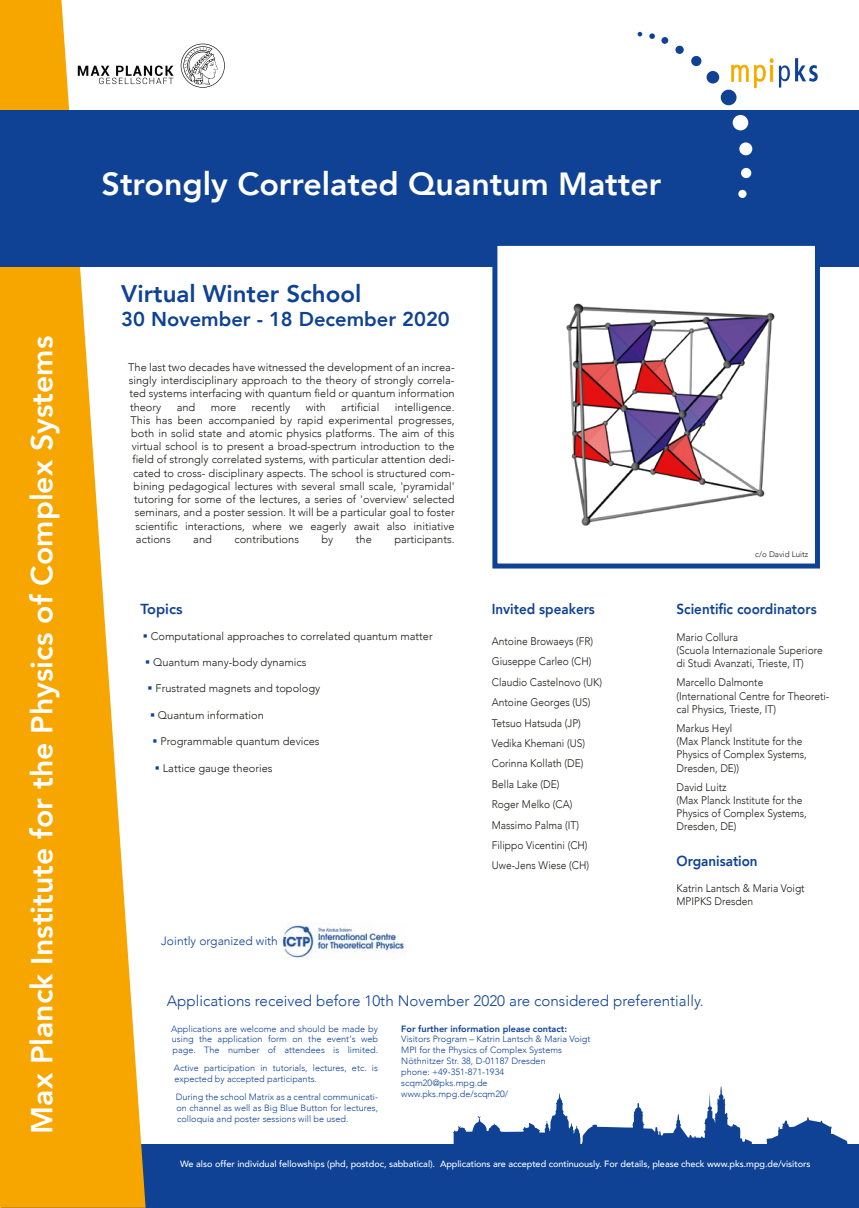
<style>
.page{position:relative;width:859px;height:1208px;background:#fff}
.page>*{position:absolute;margin:0;border:0;box-sizing:border-box;transform-origin:0 0}
.t1{font:800 32px "Avenir";color:#fff}
.t2{font:800 30.3px "Avenir";color:#fff}
.t3{font:800 24px "Avenir";color:#0f4295}
.t4{font:800 20px "Avenir";color:#0f4295}
.t5{font:300 15.1px "Avenir";color:#0f4295}
.t6{font:800 14.5px "Avenir";color:#0f4295;scale:.93 1}
.t7{font:800 14.5px "Avenir";color:#0f4295}
.t8{font:300 12px "Avenir";color:#0f4295}
.t9{font:300 11px/13.2px "Avenir";color:#1a1a18;text-align:justify}
.t10{font:300 11px/20.4px "Avenir";color:#1a1a18;scale:.93 1}
.t11{font:300 9.1px/10.9px "Avenir";color:#0f4295;text-align:justify}
.t12{font:500 9.1px "Avenir";letter-spacing:-.005em;color:#fff}
.t13{font:800 9.1px "Avenir";color:#0f4295}
.t14{font:300 8px "Avenir";color:#1a1a18}
.s1{color:#0f4295}
</style>
<div class="page">
<div style="left:1px;top:1144px;width:858px;height:63px;background:#0f4295"></div>
<svg style="left:453px;top:1086px;width:395px;height:58px"></svg>
<svg style="left:0;top:0;width:146px;height:1207px;fill:#f7a600"></svg>
<div style="left:0;top:110px;width:859px;height:156px;background:#0f4295"></div>
<svg style="left:638px;top:32px;width:4px;height:4px"></svg>
<svg style="left:649px;top:33px;width:6px;height:6px"></svg>
<div style="left:661px;top:37px;width:7px;height:7px;background:#0f4295;border-radius:50%"></div>
<div style="left:675px;top:46px;width:9px;height:8px;background:#0f4295;border-radius:50%"></div>
<div style="left:691px;top:56px;width:10px;height:10px;background:#0f4295;border-radius:50%"></div>
<div style="left:706px;top:71px;width:13px;height:12px;background:#0f4295;border-radius:50%"></div>
<div style="left:721px;top:90px;width:15px;height:15px;background:#0f4295;border-radius:50%"></div>
<div style="left:733px;top:115px;width:15px;height:15px;background:#fff;border-radius:50%"></div>
<div style="left:739px;top:142px;width:13px;height:13px;background:#fff;border-radius:50%"></div>
<div style="left:741px;top:168px;width:10px;height:10px;background:#fff;border-radius:50%"></div>
<div style="left:738px;top:190px;width:8px;height:8px;background:#fff;border-radius:50%"></div>
<svg style="left:779px;top:58px;width:39px;height:30px"></svg>
<svg style="left:731px;top:65px;width:17px;height:16px"></svg>
<svg style="left:754px;top:59px;width:19px;height:29px"></svg>
<div style="left:492px;top:241px;width:328px;height:327px;background:#fff;border:5px solid #0f4295"></div>
<svg style="left:78px;top:66px;width:96px;height:18px"></svg>
<svg style="left:181px;top:44px;width:44px;height:44px"></svg>
<img style="left:281px;top:923px;width:125px;height:35px">
<img style="left:566px;top:303px;width:209px;height:223px">
<h2 class="t2" style="left:18px;top:1133px;width:799px;rotate:-90deg">Max Planck Institute for the Physics of Complex Systems</h2>
<h1 class="t1" style="left:102px;top:159px;width:561px">Strongly Correlated Quantum Matter</h1>
<h3 class="t3" style="left:121px;top:275px;width:242px">Virtual Winter School</h3>
<h3 class="t4" style="left:121px;top:303px;width:330px">30 November - 18 December 2020</h3>
<p class="t9" style="left:128px;top:361px;width:328px">The last two decades have witnessed the development of an increa&shy;singly interdisciplinary approach to the theory of strongly correla&shy;ted systems interfacing with quantum field or quantum information theory</p>
<p class="t9" style="left:177px;top:400px;width:20px">and</p>
<p class="t9" style="left:211px;top:400px;width:27px">more</p>
<p class="t9" style="left:252px;top:400px;width:40px">recently</p>
<p class="t9" style="left:306px;top:400px;width:22px">with</p>
<p class="t9" style="left:341px;top:400px;width:40px">artificial</p>
<p class="t9" style="left:395px;top:400px;width:61px">intelligence.</p>
<p class="t9" style="left:131px;top:413px;width:326px">This has been accompanied by rapid experimental progresses,</p>
<p class="t9" style="left:131px;top:427px;width:325px">both in solid state and atomic physics platforms. The aim of this</p>
<p class="t9" style="left:132px;top:440px;width:324px">virtual school is to present a broad-spectrum introduction to the</p>
<p class="t9" style="left:132px;top:453px;width:324px">field of strongly correlated systems, with particular attention dedi-</p>
<p class="t9" style="left:133px;top:466px;width:323px">cated to cross- disciplinary aspects. The school is structured com-</p>
<p class="t9" style="left:134px;top:479px;width:323px">bining pedagogical lectures with several small scale, 'pyramidal'</p>
<p class="t9" style="left:134px;top:493px;width:322px">tutoring for some of the lectures, a series of 'overview' selected</p>
<p class="t9" style="left:135px;top:506px;width:321px">seminars, and a poster session. It will be a particular goal to foster</p>
<p class="t9" style="left:135px;top:519px;width:321px">scientific interactions, where we eagerly await also initiative</p>
<p class="t9" style="left:136px;top:532px;width:36px">actions</p>
<p class="t9" style="left:193px;top:532px;width:20px">and</p>
<p class="t9" style="left:234px;top:532px;width:66px">contributions</p>
<p class="t9" style="left:322px;top:532px;width:13px">by</p>
<p class="t9" style="left:356px;top:532px;width:17px">the</p>
<p class="t9" style="left:394px;top:532px;width:62px">participants.</p>
<h3 class="t7" style="left:140px;top:598px;width:44px">Topics</h3>
<p class="t9" style="left:143px;top:629px;width:291px"><span class="s1">▪</span> Computational approaches to correlated quantum matter</p>
<p class="t9" style="left:145px;top:655px;width:163px"><span class="s1">▪</span> Quantum many-body dynamics</p>
<p class="t9" style="left:148px;top:682px;width:174px"><span class="s1">▪</span> Frustrated magnets and topology</p>
<p class="t9" style="left:150px;top:708px;width:115px"><span class="s1">▪</span> Quantum information</p>
<p class="t9" style="left:152px;top:735px;width:169px"><span class="s1">▪</span> Programmable quantum devices</p>
<p class="t9" style="left:155px;top:761px;width:119px"><span class="s1">▪</span> Lattice gauge theories</p>
<p class="t8" style="left:161px;top:933px;width:118px">Jointly organized with</p>
<h3 class="t6" style="left:492px;top:598px;width:112px">Invited speakers</h3>
<p class="t10" style="left:492px;top:631px;width:120px">Antoine Browaeys (FR)<br>Giuseppe Carleo (CH)<br>Claudio Castelnovo (UK)<br>Antoine Georges (US)<br>Tetsuo Hatsuda (JP)<br>Vedika Khemani (US)<br>Corinna Kollath (DE)<br>Bella Lake (DE)<br>Roger Melko (CA)<br>Massimo Palma (IT)<br>Filippo Vicentini (CH)<br>Uwe-Jens Wiese (CH)</p>
<p class="t14" style="left:755px;top:549px;width:54px">c/o David Luitz</p>
<h3 class="t6" style="left:676px;top:598px;width:152px">Scientific coordinators</h3>
<p class="t10" style="left:676px;top:630px;width:159px;line-height:13.2px">Mario Collura<br>(Scuola Internazionale Superiore di Studi Avanzati, Trieste, IT)</p>
<p class="t10" style="left:676px;top:676px;width:166px;line-height:13.2px">Marcello Dalmonte<br>(International Centre for Theoreti&shy;cal Physics, Trieste, IT)</p>
<p class="t10" style="left:676px;top:721px;width:142px;line-height:13.2px">Markus Heyl<br>(Max Planck Institute for the<br>Physics of Complex Systems,<br>Dresden, DE))</p>
<p class="t10" style="left:676px;top:780px;width:142px;line-height:13.2px">David Luitz<br>(Max Planck Institute for the<br>Physics of Complex Systems,<br>Dresden, DE)</p>
<h3 class="t6" style="left:676px;top:849px;width:89px">Organisation</h3>
<p class="t10" style="left:676px;top:882px;width:139px;line-height:13.2px">Katrin Lantsch &amp; Maria Voigt<br>MPIPKS Dresden</p>
<h3 class="t5" style="left:167px;top:992px;width:538px">Applications received before 10th November 2020 are considered preferentially.</h3>
<p class="t11" style="left:171px;top:1023px;width:208px">Applications are welcome and should be made by using the application form on the event‘s web page. The number of attendees is limited.</p>
<p class="t11" style="left:174px;top:1062px;width:206px">Active participation in tutorials, lectures, etc. is expected by accepted participants.</p>
<p class="t11" style="left:176px;top:1091px;width:204px">During the school Matrix as a central communicati&shy;on channel as well as Big Blue Button for lectures, colloquia and poster sessions will be used.</p>
<p class="t13" style="left:401px;top:1021px;width:167px">For further information please contact:</p>
<p class="t11" style="left:401px;top:1034px;width:191px;text-align:left">Visitors Program – Katrin Lantsch &amp; Maria Voigt<br>MPI for the Physics of Complex Systems<br>Nöthnitzer Str. 38, D-01187 Dresden<br>phone: +49-351-871-1934 scqm20@pks.mpg.de www.pks.mpg.de/scqm20/</p>
<p class="t12" style="left:180px;top:1155px;width:632px">We also offer individual fellowships (phd, postdoc, sabbatical). Applications are accepted continuously. For details, please check www.pks.mpg.de/visitors</p>
</div>
